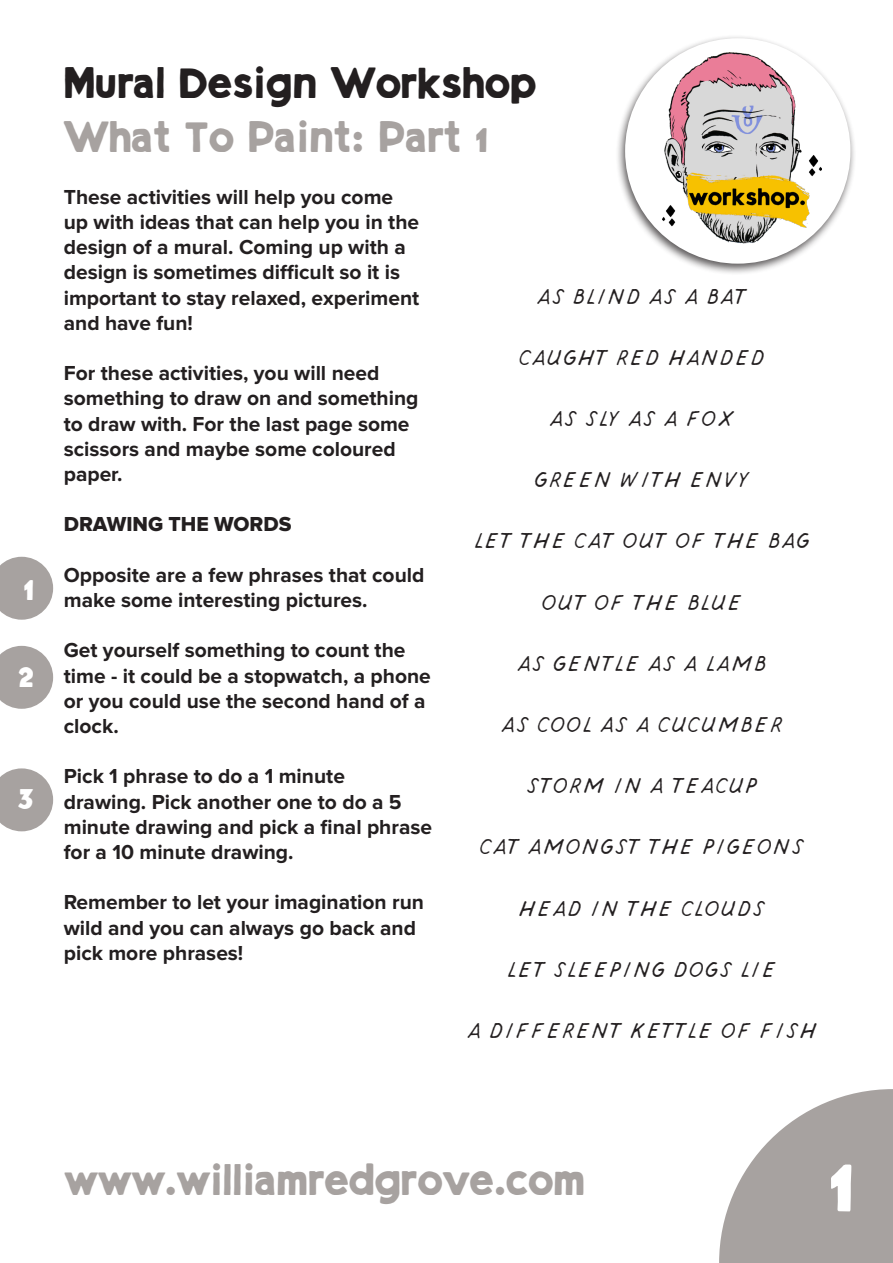
<style>
.page{position:relative;width:893px;height:1263px;background:#fff}
.page>*{position:absolute;margin:0;border:0;box-sizing:border-box;transform-origin:0 0}
.t1{font:90px "Black Sulphur";color:#fff}
.t2{font:45px "Black Sulphur";color:#a7a2a0}
.t3{font:45px "Black Sulphur";color:#231f20}
.t4{font:37.5px "Black Sulphur";color:#fff}
.t5{font:25.5px "tintin";color:#231f20}
.t6{font:700 21px/25.2px "Proxima Nova";color:#231f20}
.t7{font:21px "Proxima Nova Extrabld";color:#231f20}
</style>
<div class="page">
<div style="left:615px;top:34px;width:242px;height:242px;background:#231f20;opacity:.75"></div>
<div style="left:625px;top:38px;width:225px;height:226px;background:#fff;border-radius:50%"></div>
<img style="left:662px;top:53px;width:160px;height:197px">
<svg style="left:719px;top:1089px;width:174px;height:174px"></svg>
<svg style="left:0;top:557px;width:53px;height:63px"></svg>
<svg style="left:0;top:646px;width:53px;height:63px;background:#b5b1af"></svg>
<svg style="left:0;top:768px;width:53px;height:63px"></svg>
<p class="t4" style="left:23px;top:572px;width:13px">1</p>
<p class="t4" style="left:18px;top:659px;width:18px">2</p>
<p class="t4" style="left:17px;top:781px;width:19px">3</p>
<p class="t3" style="left:64px;top:64px;width:473px">Mural Design Workshop</p>
<p class="t2" style="left:64px;top:118px;width:426px">What To Paint: Part 1</p>
<p class="t6" style="left:64px;top:185px;width:357px">These activities will help you come up with ideas that can help you in the design of a mural. Coming up with a design is sometimes difficult so it is important to stay relaxed, experiment and have fun!</p>
<p class="t6" style="left:64px;top:361px;width:356px">For these activities, you will need something to draw on and something to draw with. For the last page some scissors and maybe some coloured paper.</p>
<p class="t7" style="left:64px;top:512px;width:229px">DRAWING THE WORDS</p>
<p class="t6" style="left:64px;top:563px;width:362px">Opposite are a few phrases that could make some interesting pictures.</p>
<p class="t6" style="left:64px;top:638px;width:369px">Get yourself something to count the time - it could be a stopwatch, a phone or you could use the second hand of a clock.</p>
<p class="t6" style="left:64px;top:764px;width:283px">Pick 1 phrase to do a 1 minute</p>
<p class="t6" style="left:64px;top:789px;width:370px">drawing. Pick another one to do a 5 minute drawing and pick a final phrase for a 10 minute drawing.</p>
<p class="t6" style="left:64px;top:890px;width:362px">Remember to let your imagination run wild and you can always go back and pick more phrases!</p>
<p class="t5" style="left:537px;top:284px;width:212px">AS BLIND AS A BAT</p>
<p class="t5" style="left:519px;top:345px;width:249px">CAUGHT RED HANDED</p>
<p class="t5" style="left:549px;top:407px;width:187px">AS SLY AS A FOX</p>
<p class="t5" style="left:534px;top:468px;width:218px">GREEN WITH ENVY</p>
<p class="t5" style="left:474px;top:529px;width:338px">LET THE CAT OUT OF THE BAG</p>
<p class="t5" style="left:542px;top:590px;width:203px">OUT OF THE BLUE</p>
<p class="t5" style="left:517px;top:651px;width:252px">AS GENTLE AS A LAMB</p>
<p class="t5" style="left:501px;top:713px;width:284px">AS COOL AS A CUCUMBER</p>
<p class="t5" style="left:527px;top:774px;width:233px">STORM IN A TEACUP</p>
<p class="t5" style="left:480px;top:835px;width:327px">CAT AMONGST THE PIGEONS</p>
<p class="t5" style="left:519px;top:896px;width:249px">HEAD IN THE CLOUDS</p>
<p class="t5" style="left:507px;top:957px;width:272px">LET SLEEPING DOGS LIE</p>
<p class="t5" style="left:467px;top:1019px;width:352px">A DIFFERENT KETTLE OF FISH</p>
<p class="t2" style="left:64px;top:1161px;width:523px">www.williamredgrove.com</p>
<p class="t1" style="left:828px;top:1144px;width:28px">1</p>
</div>
